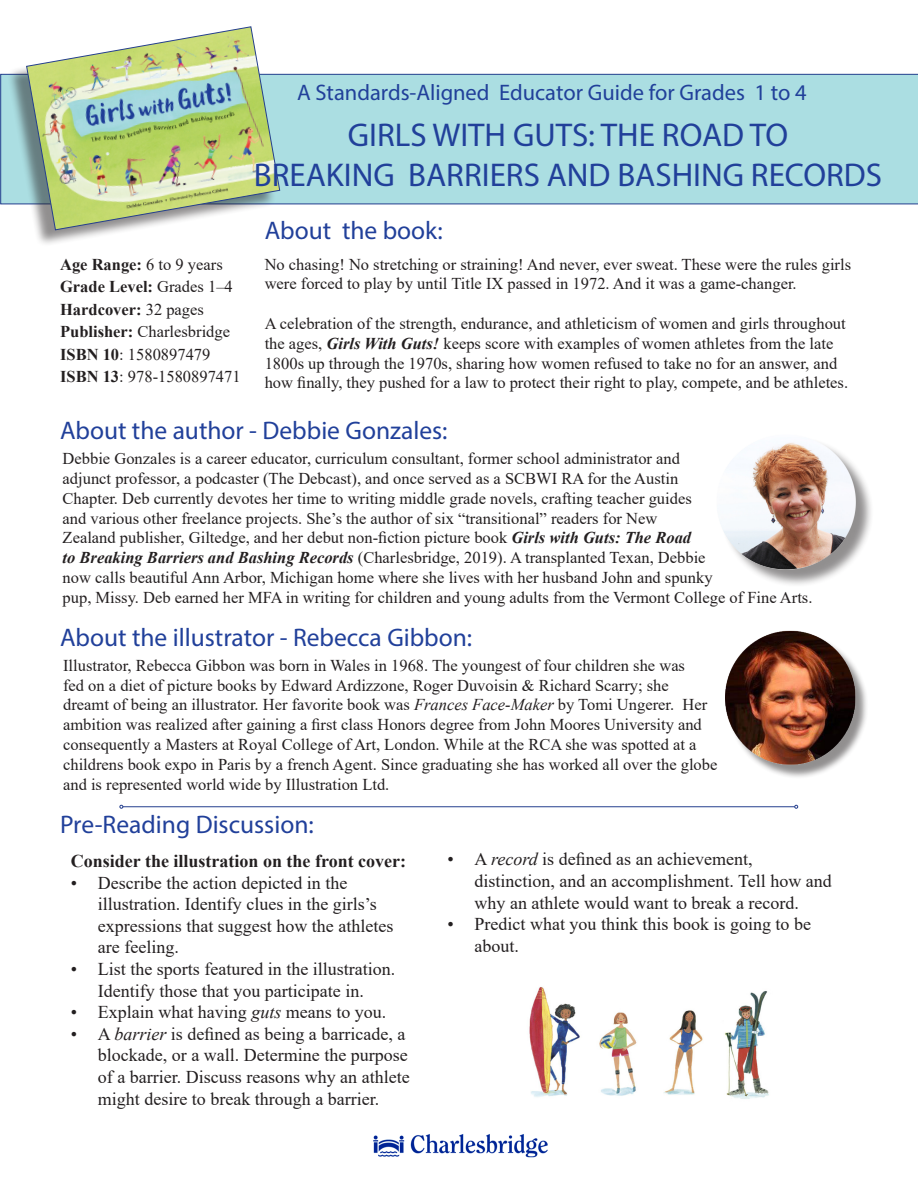
<style>
.page{position:relative;width:918px;height:1188px;background:#fff}
.page>*{position:absolute;margin:0;border:0;box-sizing:border-box;transform-origin:0 0}
.t1{font:33px "Myriad Pro";color:#21409a}
.t2{font:25.5px "Myriad Pro";color:#21409a}
.t3{font:22.5px "Myriad Pro";color:#21409a}
.t4{font:18px/21.6px "Times New Roman";color:#231f20}
.t5{font:700 18px "Times New Roman";color:#231f20}
.t6{font:16.5px/19.8px "Times New Roman";color:#231f20}
.t7{font:700 16.5px "Times New Roman";color:#231f20}
.s1{font-weight:700;font-style:italic}
.s2{font-style:italic}
.s3{font-weight:400}
.s4{font-weight:700}
</style>
<div class="page">
<div style="left:0;top:74px;width:918px;height:130px;background:#abdee2"></div>
<div style="left:7px;top:28px;width:269px;height:219px;background:#231f20;opacity:.5"></div>
<img style="left:26px;top:26px;width:255px;height:205px">
<div style="left:719px;top:437px;width:155px;height:151px;background:#231f20;opacity:.5"></div>
<img style="left:719px;top:437px;width:140px;height:134px">
<div style="left:728px;top:633px;width:141px;height:146px;background:#231f20;opacity:.5"></div>
<img style="left:725px;top:630px;width:139px;height:144px">
<hr style="left:123px;top:806px;width:672px;height:1px;background:#253f8e">
<svg style="left:794px;top:805px;width:4px;height:4px"></svg>
<img style="left:529px;top:987px;width:240px;height:112px">
<img style="left:373px;top:1134px;width:175px;height:24px">
<p class="t3" style="left:297px;top:78px;width:511px">A Standards-Aligned Educator Guide for Grades 1 to 4</p>
<p class="t1" style="left:348px;top:115px;width:442px">GIRLS WITH GUTS: THE ROAD TO</p>
<p class="t1" style="left:254px;top:155px;width:630px">BREAKING BARRIERS AND BASHING RECORDS</p>
<p class="t2" style="left:265px;top:214px;width:180px">About the book:</p>
<p class="t6" style="left:265px;top:254px;width:588px">No chasing! No stretching or straining! And never, ever sweat. These were the rules girls were forced to play by until Title IX passed in 1972. And it was a game-changer.</p>
<p class="t6" style="left:265px;top:313px;width:585px">A celebration of the strength, endurance, and athleticism of women and girls throughout the ages, <span class="s1">Girls With Guts!</span> keeps score with examples of women athletes from the late 1800s up through the 1970s, sharing how women refused to take no for an answer, and how finally, they pushed for a law to protect their right to play, compete, and be athletes.</p>
<p class="t2" style="left:60px;top:415px;width:389px">About the author - Debbie Gonzales:</p>
<p class="t6" style="left:63px;top:448px;width:751px">Debbie Gonzales is a career educator, curriculum consultant, former school administrator and<br>adjunct professor, a podcaster (The Debcast), and once served as a SCBWI RA for the Austin<br>Chapter. Deb currently devotes her time to writing middle grade novels, crafting teacher guides<br>and various other freelance projects. She’s the author of six “transitional” readers for New<br>Zealand publisher, Giltedge, and her debut non-fiction picture book <span class="s1">Girls with Guts: The Road<br>to Breaking Barriers and Bashing Records</span> (Charlesbridge, 2019). A transplanted Texan, Debbie<br>now calls beautiful Ann Arbor, Michigan home where she lives with her husband John and spunky<br>pup, Missy. Deb earned her MFA in writing for children and young adults from the Vermont College of Fine Arts.</p>
<p class="t2" style="left:60px;top:622px;width:414px">About the illustrator - Rebecca Gibbon:</p>
<p class="t6" style="left:63px;top:655px;width:656px">Illustrator, Rebecca Gibbon was born in Wales in 1968. The youngest of four children she was<br>fed on a diet of picture books by Edward Ardizzone, Roger Duvoisin &amp; Richard Scarry; she dreamt of being an illustrator. Her favorite book was <span class="s2">Frances Face-Maker</span> by Tomi Ungerer. Her ambition was realized after gaining a first class Honors degree from John Moores University and consequently a Masters at Royal College of Art, London. While at the RCA she was spotted at a childrens book expo in Paris by a french Agent. Since graduating she has worked all over the globe and is represented world wide by Illustration Ltd.</p>
<p class="t2" style="left:60px;top:809px;width:255px">Pre-Reading Discussion:</p>
<p class="t5" style="left:71px;top:848px;width:337px">Consider the illustration on the front cover:</p>
<p class="t4" style="left:98px;top:871px;width:297px;text-indent:-27px">• Describe the action depicted in the illustration. Identify clues in the girls’s expressions that suggest how the athletes are feeling.</p>
<p class="t4" style="left:71px;top:958px;width:326px;text-align:center">• List the sports featured in the illustration.<br>Identify those that you participate in.</p>
<p class="t4" style="left:71px;top:1001px;width:317px">• Explain what having <span class="s2">guts</span> means to you.</p>
<p class="t4" style="left:98px;top:1022px;width:313px;text-indent:-27px">• A <span class="s2">barrier</span> is defined as being a barricade, a blockade, or a wall. Determine the purpose of a barrier. Discuss reasons why an athlete might desire to break through a barrier.</p>
<p class="t7" style="left:60px;top:252px;width:164px">Age Range: <span class="s3">6 to 9 years</span></p>
<p class="t7" style="left:60px;top:275px;width:174px">Grade Level: <span class="s3">Grades 1–4</span></p>
<p class="t7" style="left:60px;top:297px;width:145px">Hardcover: <span class="s3">32 pages</span></p>
<p class="t6" style="left:60px;top:321px;width:172px"><span class="s4">Publisher:</span> Charlesbridge</p>
<p class="t6" style="left:60px;top:344px;width:152px"><span class="s4">ISBN 10</span>: 1580897479</p>
<p class="t6" style="left:60px;top:366px;width:182px"><span class="s4">ISBN 13</span>: 978-1580897471</p>
<p class="t4" style="left:475px;top:848px;width:359px;text-indent:-27px">• A <span class="s2">record</span> is defined as an achievement, distinction, and an accomplishment. Tell how and why an athlete would want to break a record.</p>
<p class="t4" style="left:475px;top:913px;width:338px;text-indent:-27px">• Predict what you think this book is going to be about.</p>
</div>
